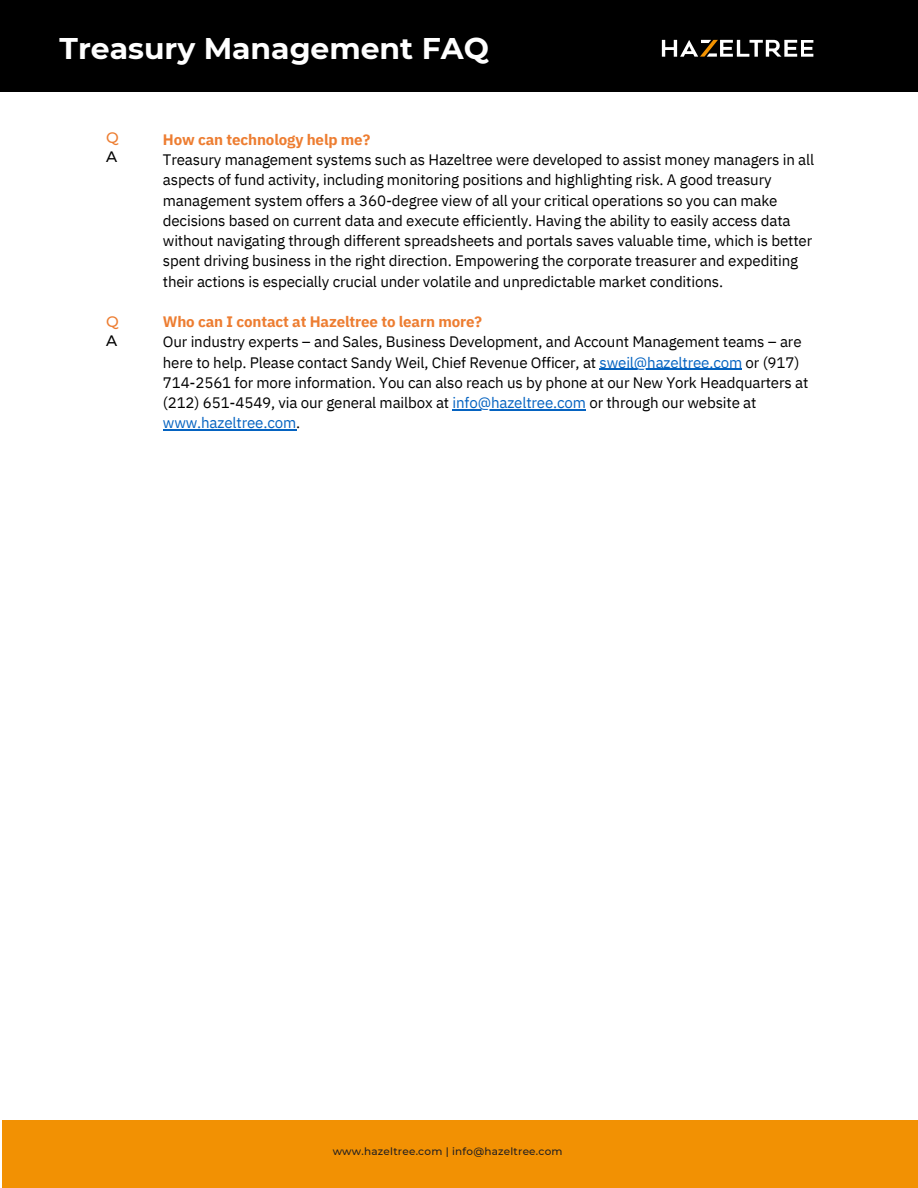
<style>
.page{position:relative;width:918px;height:1188px;background:#fff}
.page>*{position:absolute;margin:0;border:0;box-sizing:border-box;transform-origin:0 0}
.t1{font:700 29.85px "Montserrat";color:#fff}
.t2{font:15.15px/20.2px "IBM Plex Sans";letter-spacing:-.01em;color:#000}
.t3{font:700 15.15px "IBM Plex Sans";letter-spacing:-.01em;color:#ed7d31}
.t4{font:15.15px "IBM Plex Sans";letter-spacing:-.01em;color:#0563c1}
.t5{font:500 15.15px/19.2px "Montserrat";color:#ed7d31}
.t6{font:500 10.5px "Montserrat";letter-spacing:.02em;color:#231f20}
.s1{color:#000}
.s2{color:#0563c1}
</style>
<div class="page">
<div style="left:2px;top:1120px;width:916px;height:68px;background:#f29103"></div>
<hr style="left:600px;top:369px;width:142px;height:1px;background:#0563c1">
<hr style="left:453px;top:409px;width:133px;height:1px;background:#0563c1">
<hr style="left:163px;top:429px;width:133px;height:2px;background:#0563c1">
<div style="left:0;top:0;width:918px;height:92px;background:#000"></div>
<svg style="left:662px;top:40px;width:151px;height:17px"></svg>
<p class="t1" style="left:60px;top:30px;width:431px">Treasury Management FAQ</p>
<p class="t5" style="left:106px;top:128px;width:14px">Q<br><span class="s1">A</span></p>
<p class="t5" style="left:106px;top:312px;width:14px">Q<br><span class="s1">A</span></p>
<p class="t3" style="left:163px;top:129px;width:209px">How can technology help me?</p>
<p class="t2" style="left:163px;top:149px;width:653px">Treasury management systems such as Hazeltree were developed to assist money managers in all aspects of fund activity, including monitoring positions and highlighting risk. A good treasury management system offers a 360-degree view of all your critical operations so you can make decisions based on current data and execute efficiently. Having the ability to easily access data without navigating through different spreadsheets and portals saves valuable time, which is better spent driving business in the right direction. Empowering the corporate treasurer and expediting their actions is especially crucial under volatile and unpredictable market conditions.</p>
<p class="t3" style="left:163px;top:312px;width:321px">Who can I contact at Hazeltree to learn more?</p>
<p class="t2" style="left:163px;top:332px;width:647px">Our industry experts – and Sales, Business Development, and Account Management teams – are here to help. Please contact Sandy Weil, Chief Revenue Officer, at <span class="s2">sweil@hazeltree.com</span> or (917)<br>714-2561 for more information. You can also reach us by phone at our New York Headquarters at</p>
<p class="t2" style="left:163px;top:392px;width:595px">(212) 651-4549, via our general mailbox at <span class="s2">info@hazeltree.com</span> or through our website at</p>
<p class="t4" style="left:163px;top:413px;width:139px">www.hazeltree.com<span class="s1">.</span></p>
<p class="t6" style="left:333px;top:1145px;width:231px">www.hazeltree.com | info@hazeltree.com</p>
</div>
